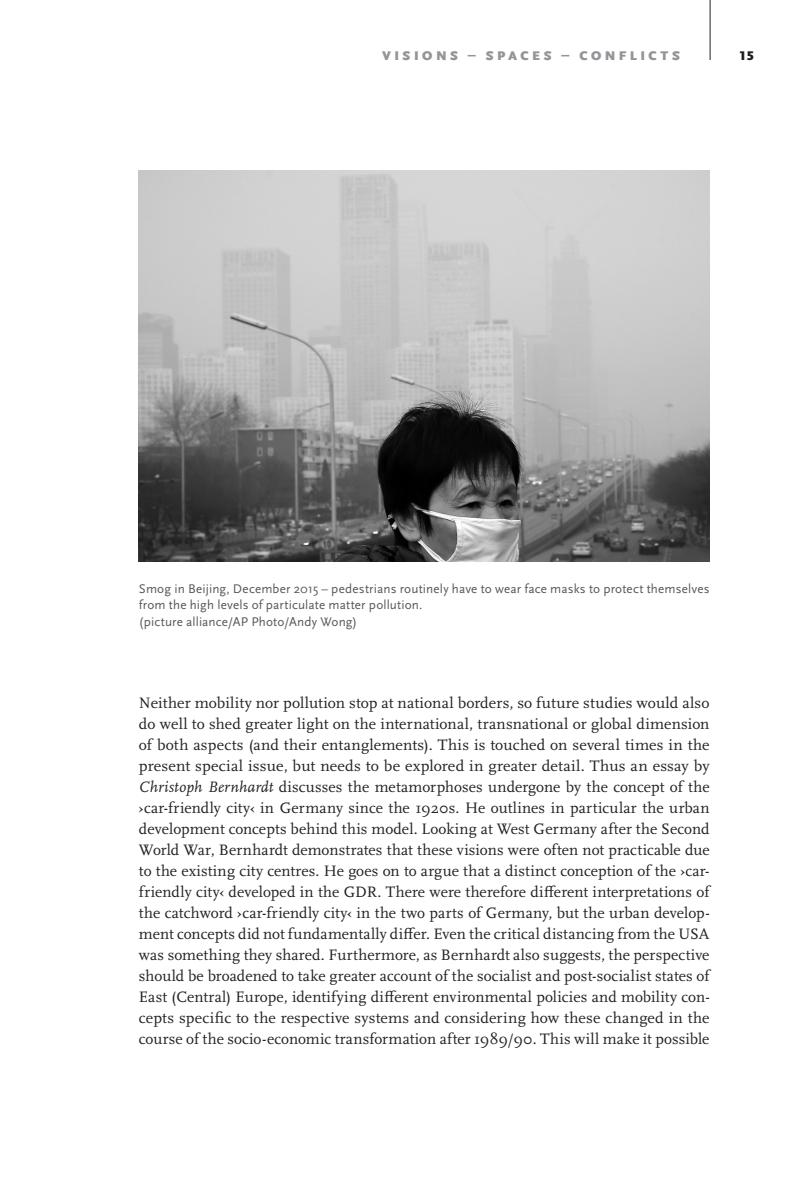
<style>
.page{position:relative;width:799px;height:1181px;background:#fff}
.page>*{position:absolute;margin:0;border:0;box-sizing:border-box;transform-origin:0 0}
._6__1__Fließtext_ohn{font:15.75px/21px "Scala Pro";letter-spacing:.01em;color:#231f20;text-align:justify}
._7__Bildunterschrift{font:13.12px/16.6px "Scala Sans Pro";letter-spacing:.01em;color:#57585a}
._8_2__Kopfzeile_rech{font:900 13.12px "Scala Sans Pro";letter-spacing:.265em;color:#939598}
.t1{font:900 13.12px "Scala Sans Pro";color:#231f20}
.s1{font-style:italic}
</style>
<div class="page">
<hr style="left:709px;top:0;width:1px;height:60px;background:#231f20">
<img style="left:139px;top:170px;width:570px;height:391px">
<p class="_8_2__Kopfzeile_rech" style="left:382px;top:48px;width:299px">VISIONS – SPACES – CONFLICTS</p>
<p class="t1" style="left:739px;top:48px;width:16px">15</p>
<p class="_7__Bildunterschrift" style="left:139px;top:580px;width:572px">Smog in Beijing, December 2015 – pedestrians routinely have to wear face masks to protect themselves from the high levels of particulate matter pollution.</p>
<p class="_7__Bildunterschrift" style="left:139px;top:613px;width:220px">(picture alliance/AP Photo/Andy Wong)</p>
<p class="_6__1__Fließtext_ohn" style="left:139px;top:692px;width:572px">Neither mobility nor pollution stop at national borders, so future studies would also do well to shed greater light on the international, transnational or global dimension of both aspects (and their entanglements). This is touched on several times in the present special issue, but needs to be explored in greater detail. Thus an essay by <span class="s1">Christoph Bernhardt</span> discusses the metamorphoses undergone by the concept of the ›car-friendly city‹ in Germany since the 1920s. He outlines in particular the urban development concepts behind this model. Looking at West Germany after the Second World War, Bernhardt demonstrates that these visions were often not practicable due to the existing city centres. He goes on to argue that a distinct conception of the ›car&shy;friendly city‹ developed in the GDR. There were therefore different interpretations of the catchword ›car-friendly city‹ in the two parts of Germany, but the urban develop&shy;ment concepts did not fundamentally differ. Even the critical distancing from the USA was something they shared. Furthermore, as Bernhardt also suggests, the perspective should be broadened to take greater account of the socialist and post-socialist states of East (Central) Europe, identifying different environmental policies and mobility con&shy;cepts specific to the respective systems and considering how these changed in the course of the socio-economic transformation after 1989/90. This will make it possible</p>
</div>
